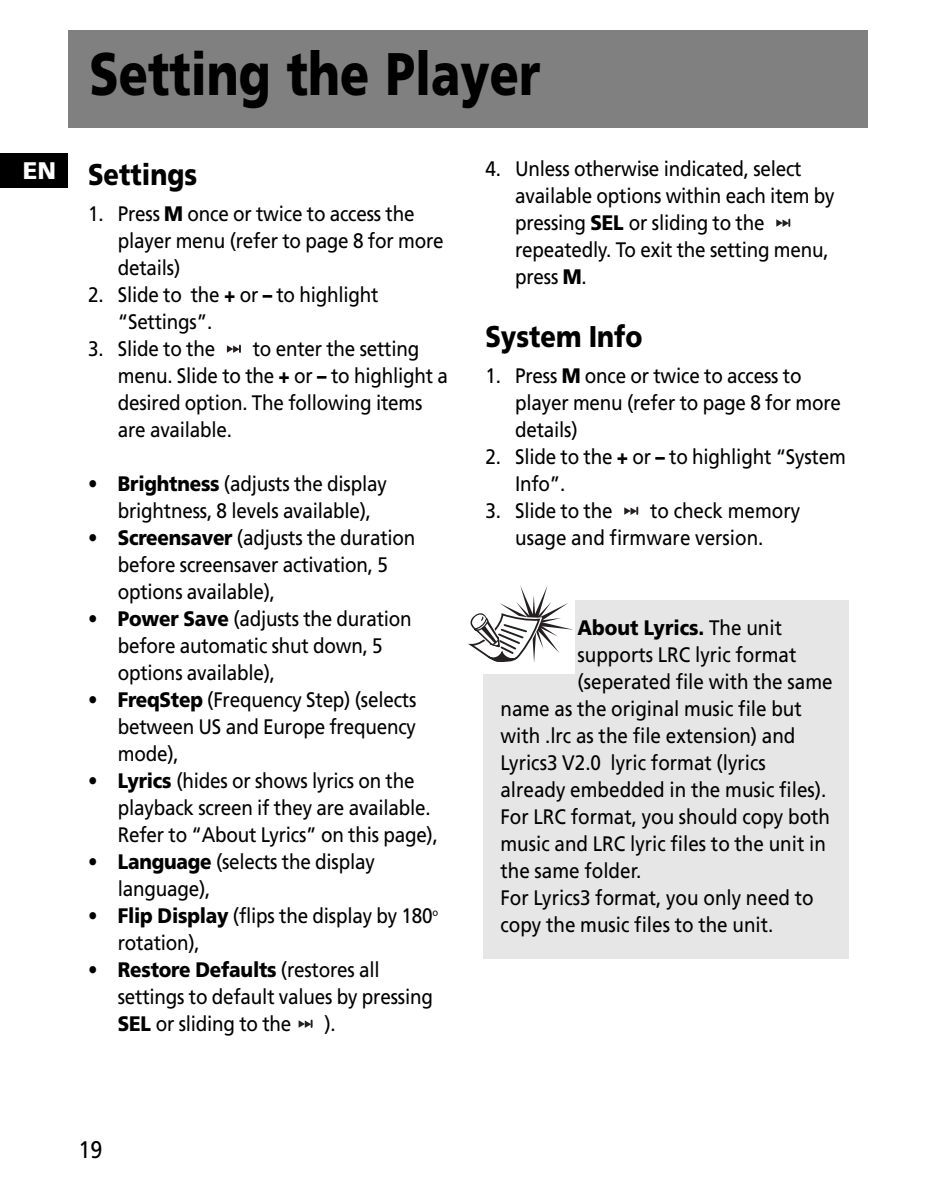
<style>
.page{position:relative;width:933px;height:1188px;background:#fff}
.page>*{position:absolute;margin:0;border:0;box-sizing:border-box;transform-origin:0 0}
.t1{font:900 60px "Frutiger";color:#000;scale:.8 1}
.t2{font:900 30px "Frutiger";color:#000;scale:.85 1}
.t3{font:900 24px "Frutiger";color:#fff}
.t4{font:24px "Frutiger";color:#000;scale:.9 1}
.t5{font:21px/27px "Frutiger";letter-spacing:-.01em;color:#000;scale:.9 1}
.t6{font:900 21px "Frutiger";color:#000;scale:.9 1}
.s1{font-weight:900}
.s2{font-weight:400}
</style>
<div class="page">
<div style="left:68px;top:30px;width:799px;height:98px;background:#808080"></div>
<div style="left:0;top:154px;width:68px;height:34px;background:#000"></div>
<svg style="left:624px;top:507px;width:14px;height:8px"></svg>
<svg style="left:776px;top:219px;width:14px;height:8px"></svg>
<svg style="left:299px;top:1020px;width:14px;height:8px"></svg>
<svg style="left:227px;top:345px;width:14px;height:8px"></svg>
<div style="left:483px;top:601px;width:366px;height:358px;background:#e6e6e6"></div>
<div style="left:466px;top:580px;width:109px;height:94px;background:#fff"></div>
<svg style="left:468px;top:586px;width:105px;height:76px"></svg>
<p class="t3" style="left:23px;top:161px;width:35px">EN</p>
<h1 class="t1" style="left:89px;top:50px;width:565px">Setting the Player</h1>
<h2 class="t2" style="left:88px;top:163px;width:130px">Settings</h2>
<p class="t5" style="left:118px;top:202px;width:364px;text-indent:-30px">1. Press <span class="s1">M</span> once or twice to access the player menu (refer to page 8 for more details)</p>
<p class="t5" style="left:118px;top:283px;width:291px;text-indent:-30px">2. Slide to the <span class="s1">+</span> or <span class="s1">–</span> to highlight “Settings”.</p>
<p class="t5" style="left:88px;top:337px;width:143px">3. Slide to the</p>
<p class="t5" style="left:118px;top:337px;width:368px;text-indent:135px">to enter the setting menu. Slide to the <span class="s1">+</span> or <span class="s1">–</span> to highlight a desired option. The following items are available.</p>
<p class="t5" style="left:118px;top:472px;width:301px;text-indent:-30px">• <span class="s1">Brightness</span> (adjusts the display brightness, 8 levels available),</p>
<p class="t5" style="left:118px;top:526px;width:332px;text-indent:-30px">• <span class="s1">Screensaver</span> (adjusts the duration before screensaver activation, 5 options available),</p>
<p class="t5" style="left:118px;top:607px;width:328px;text-indent:-30px">• <span class="s1">Power Save</span> (adjusts the duration before automatic shut down, 5 options available),</p>
<p class="t5" style="left:118px;top:688px;width:333px;text-align:justify;text-indent:-30px">• <span class="s1">FreqStep</span> (Frequency Step) (selects between US and Europe frequency mode),</p>
<p class="t5" style="left:118px;top:769px;width:357px;text-indent:-30px">• <span class="s1">Lyrics</span> (hides or shows lyrics on the playback screen if they are available.<br>Refer to “About Lyrics” on this page),</p>
<p class="t5" style="left:118px;top:850px;width:287px;text-indent:-30px">• <span class="s1">Language</span> (selects the display language),</p>
<p class="t5" style="left:118px;top:904px;width:358px;text-indent:-30px">• <span class="s1">Flip Display</span> (flips the display by 180<sup>o </sup>rotation),</p>
<p class="t5" style="left:118px;top:958px;width:352px;text-indent:-30px">• <span class="s1">Restore Defaults</span> (restores all settings to default values by pressing<br><span class="s1">SEL</span> or sliding to the</p>
<p class="t5" style="left:324px;top:1012px;width:14px">).</p>
<p class="t5" style="left:515px;top:157px;width:357px;text-indent:-30px">4. Unless otherwise indicated, select available options within each item by pressing <span class="s1">SEL</span> or sliding to the repeatedly. To exit the setting menu, press <span class="s1">M</span>.</p>
<h2 class="t2" style="left:485px;top:325px;width:186px">System Info</h2>
<p class="t5" style="left:515px;top:364px;width:364px;text-indent:-30px">1. Press <span class="s1">M</span> once or twice to access to player menu (refer to page 8 for more details)</p>
<p class="t5" style="left:515px;top:445px;width:369px;text-indent:-30px">2. Slide to the <span class="s1">+</span> or <span class="s1">–</span> to highlight “System<br>Info”.</p>
<p class="t5" style="left:485px;top:499px;width:143px">3. Slide to the</p>
<p class="t5" style="left:515px;top:499px;width:318px;text-indent:135px">to check memory usage and firmware version.</p>
<p class="t6" style="left:578px;top:619px;width:229px">About Lyrics. <span class="s2">The unit</span></p>
<p class="t5" style="left:578px;top:643px;width:245px">supports LRC lyric format</p>
<p class="t5" style="left:578px;top:670px;width:285px">(seperated file with the same</p>
<p class="t5" style="left:500px;top:697px;width:336px">name as the original music file but</p>
<p class="t5" style="left:500px;top:724px;width:329px">with .lrc as the file extension) and</p>
<p class="t5" style="left:500px;top:751px;width:296px">Lyrics3 V2.0 lyric format (lyrics</p>
<p class="t5" style="left:500px;top:778px;width:364px">already embedded in the music files).</p>
<p class="t5" style="left:500px;top:805px;width:368px">For LRC format, you should copy both</p>
<p class="t5" style="left:500px;top:832px;width:363px">music and LRC lyric files to the unit in</p>
<p class="t5" style="left:500px;top:859px;width:158px">the same folder.</p>
<p class="t5" style="left:500px;top:886px;width:350px">For Lyrics3 format, you only need to</p>
<p class="t5" style="left:500px;top:913px;width:305px">copy the music files to the unit.</p>
<p class="t4" style="left:78px;top:1140px;width:28px">19</p>
</div>
